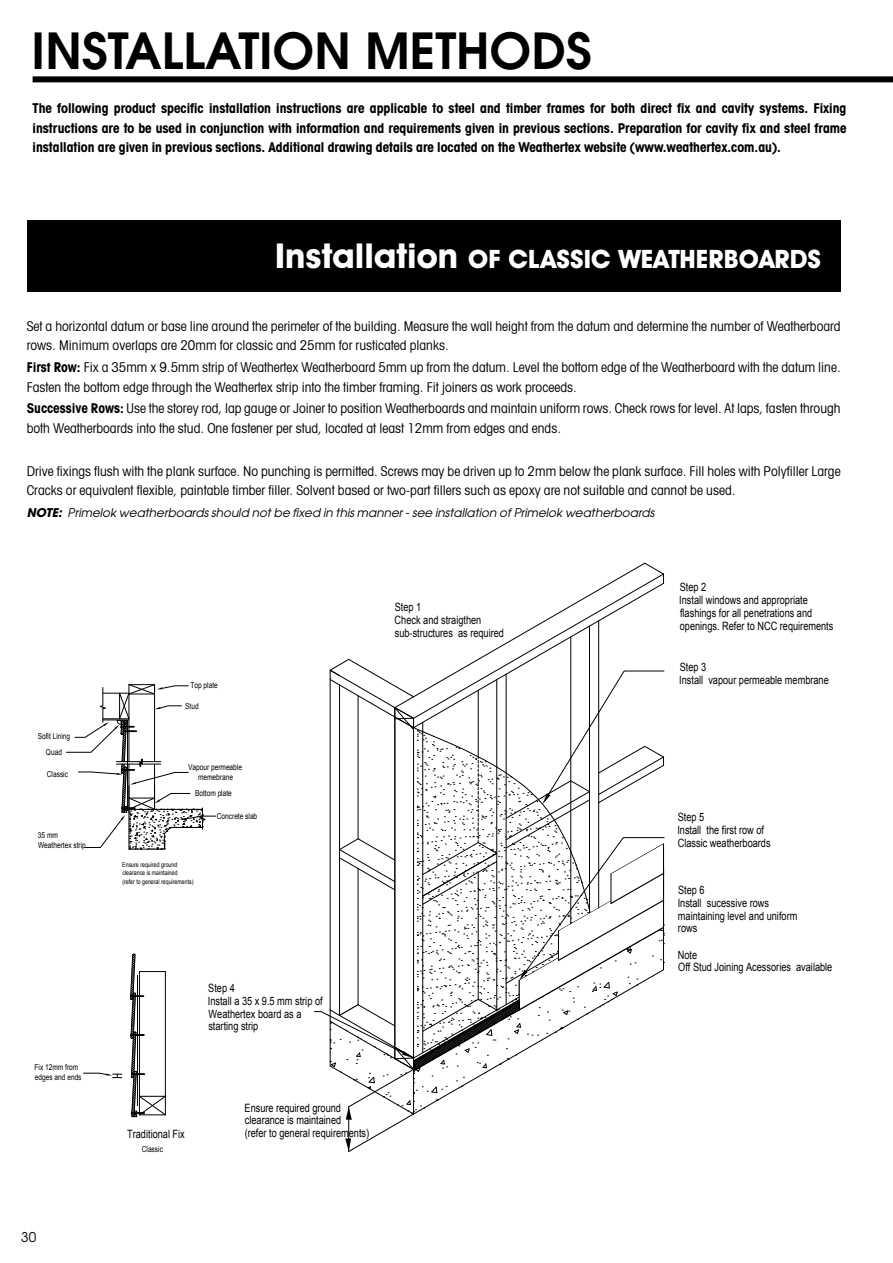
<style>
.page{position:relative;width:893px;height:1263px;background:#fff}
.page>*{position:absolute;margin:0;border:0;box-sizing:border-box;transform-origin:0 0}
.t1{font:600 49.5px "Avant Garde";color:#000}
.t2{font:700 25.5px "Avant Garde IT Cby BT";color:#fff}
.t3{font:condensed 13.5px/19.5px "Avant Garde";color:#000}
.t4{font:700 condensed 13.5px/19.5px "Avant Garde IT Cby BT";color:#000;text-align:justify}
.t5{font:13.5px "Avant Garde";color:#000}
.t6{font:italic 12px "Avant Garde";color:#000}
.t7{font:11.55px/12.8px "Arial";color:#000;scale:.8 1}
.t8{font:8.25px/9.8px "Arial";color:#000;scale:.8 1}
.t9{font:6.6px/8.2px "Arial";color:#000;scale:.8 1}
.s1{font-size:34.5px}
.s2{font-weight:700}
</style>
<div class="page">
<div style="left:27px;top:220px;width:814px;height:71px;background:#000"></div>
<svg style="left:66px;top:684px;width:151px;height:166px"></svg>
<svg style="left:83px;top:1072px;width:39px;height:6px"></svg>
<svg style="left:130px;top:953px;width:36px;height:164px"></svg>
<svg style="left:314px;top:562px;width:351px;height:590px"></svg>
<div style="left:33px;top:76px;width:860px;height:6px;background:#000"></div>
<h1 class="t1" style="left:32px;top:18px;width:562px">INSTALLATION METHODS</h1>
<p class="t4" style="left:33px;top:99px;width:815px">The following product specific installation instructions are applicable to steel and timber frames for both direct fix and cavity systems. Fixing instructions are to be used in conjunction with information and requirements given in previous sections. Preparation for cavity fix and steel frame installation are given in previous sections. Additional drawing details are located on the Weathertex website (www.weathertex.com.au).</p>
<h2 class="t2" style="left:275px;top:243px;width:547px"><span class="s1">Installation</span> OF CLASSIC WEATHERBOARDS</h2>
<p class="t3" style="left:27px;top:316px;width:815px">Set a horizontal datum or base line around the perimeter of the building. Measure the wall height from the datum and determine the number of Weatherboard rows. Minimum overlaps are 20mm for classic and 25mm for rusticated planks.</p>
<p class="t3" style="left:27px;top:357px;width:815px"><span class="s2">First Row:</span> Fix a 35mm x 9.5mm strip of Weathertex Weatherboard 5mm up from the datum. Level the bottom edge of the Weatherboard with the datum line.<br>Fasten the bottom edge through the Weathertex strip into the timber framing. Fit joiners as work proceeds.</p>
<p class="t3" style="left:27px;top:398px;width:815px"><span class="s2">Successive Rows:</span> Use the storey rod, lap gauge or Joiner to position Weatherboards and maintain uniform rows. Check rows for level. At laps, fasten through both Weatherboards into the stud. One fastener per stud, located at least 12mm from edges and ends.</p>
<p class="t3" style="left:27px;top:461px;width:815px">Drive fixings flush with the plank surface. No punching is permitted. Screws may be driven up to 2mm below the plank surface. Fill holes with Polyfiller Large<br>Cracks or equivalent flexible, paintable timber filler. Solvent based or two-part fillers such as epoxy are not suitable and cannot be used.</p>
<p class="t6" style="left:27px;top:505px;width:629px"><span class="s2">NOTE:</span> Primelok weatherboards should not be fixed in this manner - see installation of Primelok weatherboards</p>
<p class="t8" style="left:38px;top:731px;width:42px">Sofit Lining</p>
<p class="t8" style="left:46px;top:747px;width:22px">Quad</p>
<p class="t8" style="left:47px;top:770px;width:28px">Classic</p>
<p class="t8" style="left:38px;top:830px;width:61px">35 mm<br>Weathertex strip</p>
<p class="t8" style="left:191px;top:680px;width:36px">Top plate</p>
<p class="t8" style="left:185px;top:701px;width:19px">Stud</p>
<p class="t8" style="left:188px;top:763px;width:69px;text-align:center">Vapour permeable memebrane</p>
<p class="t8" style="left:195px;top:789px;width:48px">Bottom plate</p>
<p class="t9" style="left:122px;top:861px;width:91px">Ensure required ground clearance is maintained<br>(refer to general requirements)</p>
<p class="t8" style="left:217px;top:811px;width:52px">Concrete slab</p>
<p class="t7" style="left:395px;top:601px;width:138px">Step 1<br>Check and straigthen sub-structures as required</p>
<p class="t8" style="left:35px;top:1062px;width:60px">Fix 12mm from edges and ends</p>
<p class="t5" style="left:21px;top:1229px;width:16px">30</p>
<p class="t7" style="left:208px;top:982px;width:145px">Step 4<br>Install a 35 x 9.5 mm strip of<br>Weathertex board as a starting strip</p>
<p class="t7" style="left:127px;top:1127px;width:74px">Traditional Fix</p>
<p class="t8" style="left:142px;top:1144px;width:28px">Classic</p>
<p class="t7" style="left:245px;top:1102px;width:157px">Ensure required ground clearance is maintained<br>(refer to general requirements)</p>
<p class="t7" style="left:679px;top:581px;width:194px">Step 2<br>Install windows and appropriate flashings for all penetrations and openings. Refer to NCC requirements</p>
<p class="t7" style="left:679px;top:661px;width:188px">Step 3<br>Install vapour permeable membrane</p>
<p class="t7" style="left:677px;top:811px;width:118px">Step 5<br>Install the first row of<br>Classic weatherboards</p>
<p class="t7" style="left:678px;top:884px;width:151px">Step 6<br>Install sucessive rows maintaining level and uniform rows</p>
<p class="t7" style="left:678px;top:948px;width:195px">Note<br>Off Stud Joining Acessories available</p>
</div>
